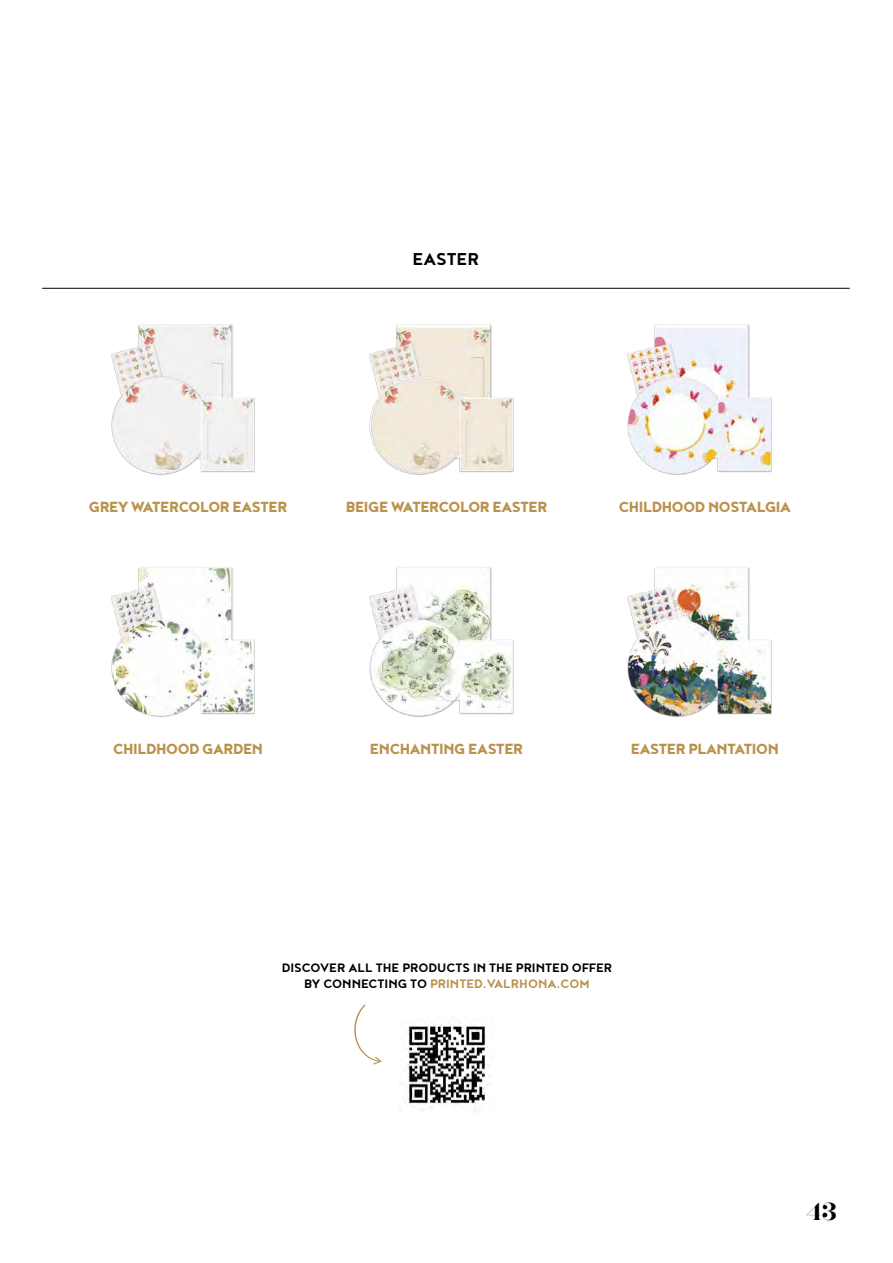
<style>
.page{position:relative;width:893px;height:1263px;background:#fff}
.page>*{position:absolute;margin:0;border:0;box-sizing:border-box;transform-origin:0 0}
.t1{font:700 21px "Noyh Geometric";color:#000}
.t2{font:600 21px "Hera Big";color:#000}
.t3{font:800 18px "Noyh Geometric";letter-spacing:-.02em;color:#ba924d}
.t4{font:700 15px/16.5px "Noyh Geometric";color:#000;text-align:center}
.s1{color:#ba924d}
</style>
<div class="page">
<img style="left:111px;top:324px;width:144px;height:151px">
<img style="left:111px;top:567px;width:144px;height:150px">
<img style="left:369px;top:324px;width:145px;height:151px">
<img style="left:369px;top:567px;width:145px;height:150px">
<img style="left:627px;top:324px;width:145px;height:151px">
<img style="left:627px;top:567px;width:145px;height:150px">
<hr style="left:42px;top:288px;width:808px;height:1px;background:#000">
<svg style="left:354px;top:1004px;width:27px;height:60px"></svg>
<img style="left:401px;top:1021px;width:87px;height:88px">
<p class="t1" style="left:412px;top:247px;width:68px">EASTER</p>
<p class="t3" style="left:89px;top:496px;width:200px">GREY WATERCOLOR EASTER</p>
<p class="t3" style="left:346px;top:496px;width:203px">BEIGE WATERCOLOR EASTER</p>
<p class="t3" style="left:619px;top:496px;width:174px">CHILDHOOD NOSTALGIA</p>
<p class="t3" style="left:113px;top:739px;width:152px">CHILDHOOD GARDEN</p>
<p class="t3" style="left:370px;top:739px;width:155px">ENCHANTING EASTER</p>
<p class="t3" style="left:631px;top:739px;width:150px">EASTER PLANTATION</p>
<p class="t4" style="left:282px;top:958px;width:332px">DISCOVER ALL THE PRODUCTS IN THE PRINTED OFFER<br>BY CONNECTING TO <span class="s1">PRINTED.VALRHONA.COM</span></p>
<p class="t2" style="left:807px;top:1195px;width:31px">43</p>
</div>
